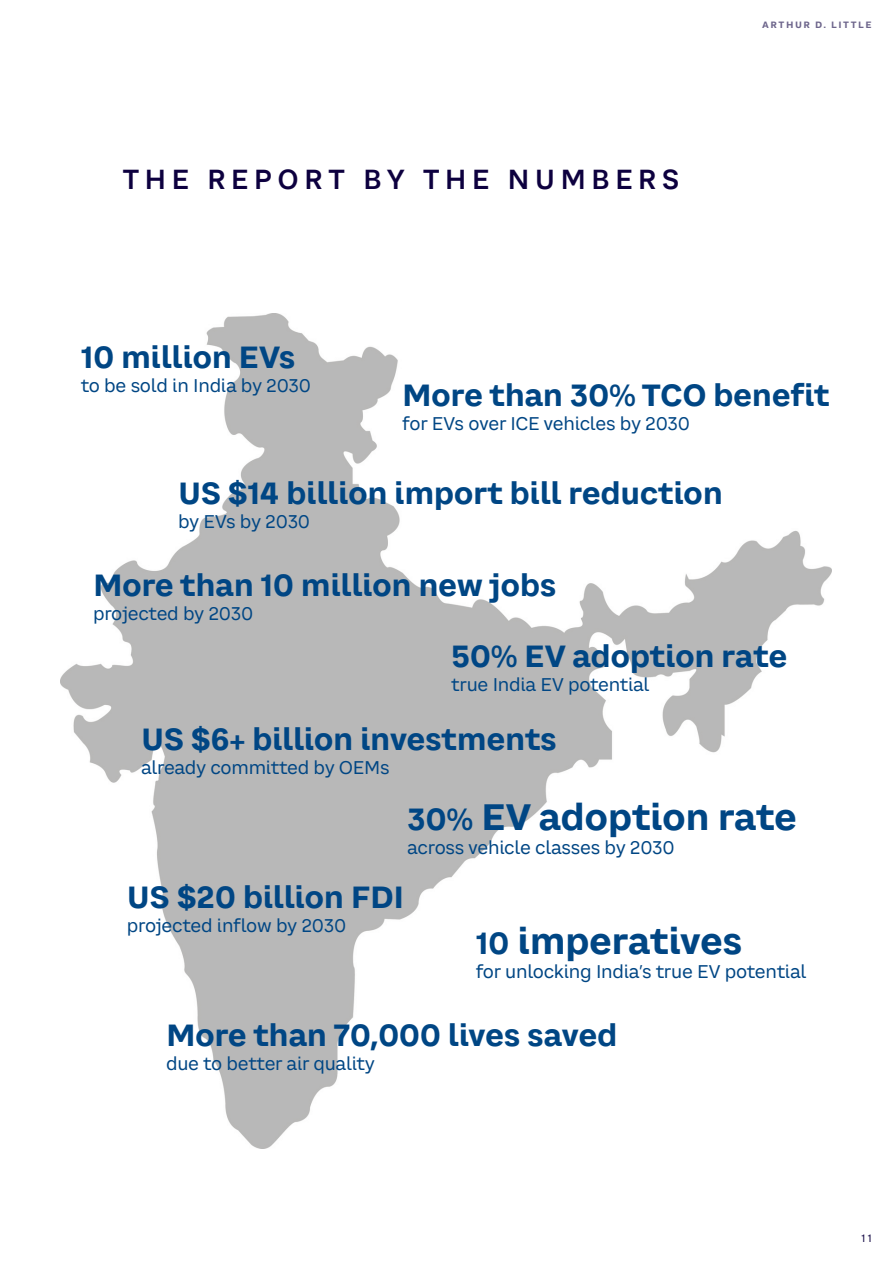
<style>
.page{position:relative;width:893px;height:1263px;background:#fff}
.page>*{position:absolute;margin:0;border:0;box-sizing:border-box;transform-origin:0 0}
.ADL_Body_Copy{font:700 36px "CA Saygon Text";letter-spacing:-.015em;color:#004684}
.ADL_Body_Copy-2{font:700 30px "CA Saygon Text";letter-spacing:-.015em;color:#004684}
.R1_MAIN_HEADING_DARK{font:600 27px "CA Saygon Text";letter-spacing:.185em;color:#0d003f}
.ADL_Body_Copy-3{font:18px "CA Saygon Text";letter-spacing:-.015em;color:#004684}
.t1{font:10.5px "CA Saygon Text";color:#0d003f}
.t2{font:700 9px "CA Saygon Text";letter-spacing:.17em;color:#6e668c}
.s1{font-size:30px}
</style>
<div class="page">
<img style="left:60px;top:313px;width:772px;height:836px">
<p class="R1_MAIN_HEADING_DARK" style="left:122px;top:160px;width:559px">THE REPORT BY THE NUMBERS</p>
<p class="t2" style="left:762px;top:17px;width:111px">ARTHUR D. LITTLE</p>
<p class="ADL_Body_Copy-2" style="left:81px;top:334px;width:216px">10 million EVs</p>
<p class="ADL_Body_Copy-3" style="left:81px;top:372px;width:232px">to be sold in India by 2030</p>
<p class="ADL_Body_Copy-2" style="left:402px;top:372px;width:429px">More than 30% TCO benefit</p>
<p class="ADL_Body_Copy-3" style="left:402px;top:411px;width:289px">for EVs over ICE vehicles by 2030</p>
<p class="ADL_Body_Copy-2" style="left:178px;top:470px;width:546px">US $14 billion import bill reduction</p>
<p class="ADL_Body_Copy-3" style="left:178px;top:508px;width:134px">by EVs by 2030</p>
<p class="ADL_Body_Copy-2" style="left:93px;top:562px;width:465px">More than 10 million new jobs</p>
<p class="ADL_Body_Copy-3" style="left:93px;top:600px;width:162px">projected by 2030</p>
<p class="ADL_Body_Copy-2" style="left:451px;top:633px;width:338px">50% EV adoption rate</p>
<p class="ADL_Body_Copy-3" style="left:451px;top:671px;width:200px">true India EV potential</p>
<p class="ADL_Body_Copy-2" style="left:141px;top:715px;width:417px">US $6+ billion investments</p>
<p class="ADL_Body_Copy-3" style="left:141px;top:754px;width:250px">already committed by OEMs</p>
<p class="ADL_Body_Copy" style="left:407px;top:789px;width:391px"><span class="s1">30%</span> EV adoption rate</p>
<p class="ADL_Body_Copy-3" style="left:407px;top:835px;width:269px">across vehicle classes by 2030</p>
<p class="ADL_Body_Copy-2" style="left:127px;top:874px;width:279px">US $20 billion FDI</p>
<p class="ADL_Body_Copy-3" style="left:127px;top:912px;width:221px">projected inflow by 2030</p>
<p class="ADL_Body_Copy" style="left:476px;top:913px;width:268px"><span class="s1">10</span> imperatives</p>
<p class="ADL_Body_Copy-3" style="left:476px;top:959px;width:332px">for unlocking India’s true EV potential</p>
<p class="ADL_Body_Copy-2" style="left:166px;top:1011px;width:453px">More than 70,000 lives saved</p>
<p class="ADL_Body_Copy-3" style="left:166px;top:1050px;width:210px">due to better air quality</p>
<p class="t1" style="left:862px;top:1230px;width:12px">11</p>
</div>
